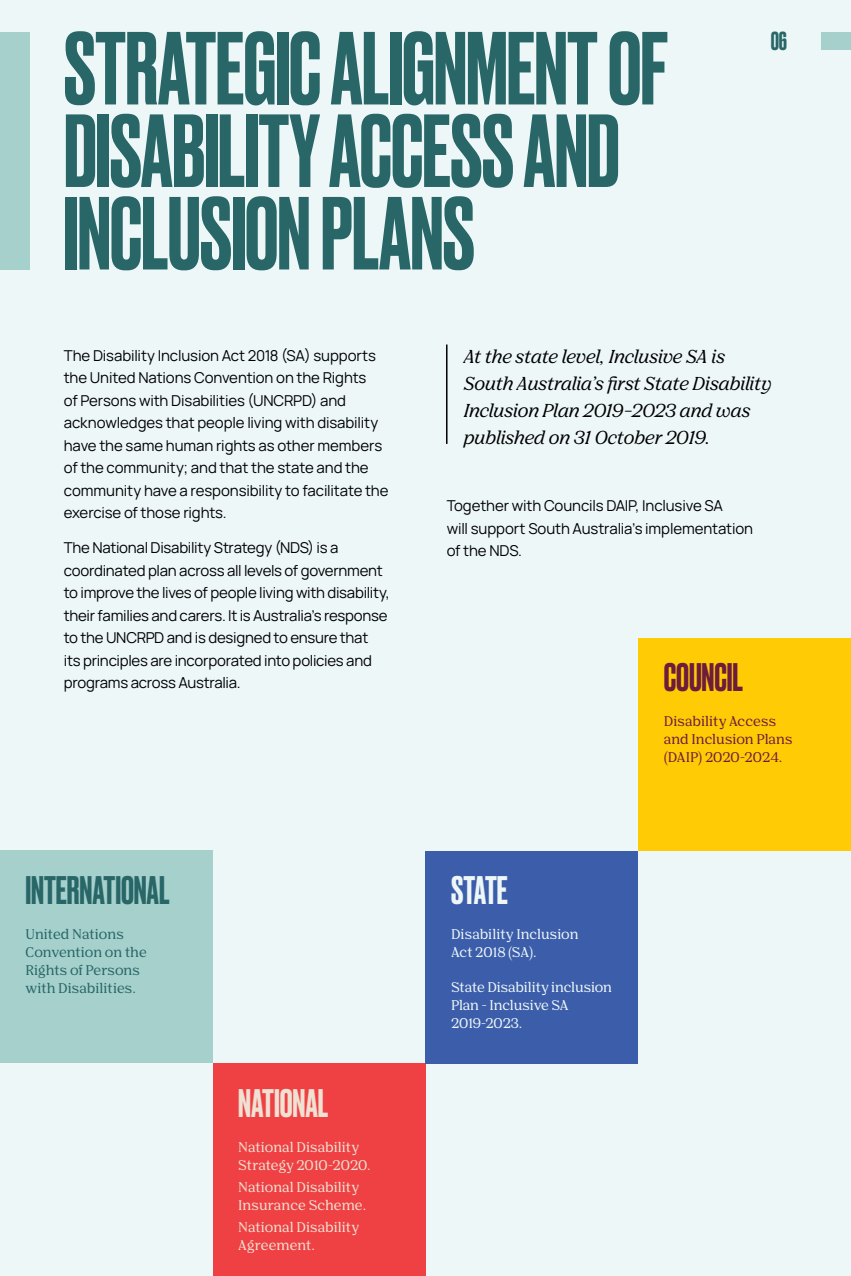
<style>
.page{position:relative;width:851px;height:1276px;background:#fff}
.page>*{position:absolute;margin:0;border:0;box-sizing:border-box;transform-origin:0 0}
.t1{font:500 97.5px/82.5px "Druk";letter-spacing:-.01em;color:#286667}
.t2{font:500 37.5px "Druk";color:#286667}
.t3{font:500 37.5px "Druk";color:#efe1d3}
.t4{font:500 37.5px "Druk";letter-spacing:-.005em;color:#6e1c3b}
.t5{font:500 37.5px "Druk";letter-spacing:-.015em;color:#edf7f8}
.t6{font:500 24.6px "Druk";color:#286667}
.t7{font:italic 600 18px/27px "Nib Pro";letter-spacing:-.005em;color:#000}
.t8{font:15px/22.5px "Manrope";letter-spacing:-.015em;color:#000}
.t9{font:600 13.5px/18px "Nib Pro";color:#efe1d3}
.t10{font:600 13.5px/18px "Nib Pro";letter-spacing:-.005em;color:#edf7f8}
.t11{font:600 13.5px/18px "Nib Pro";color:#286667}
.t12{font:600 13.5px/18px "Nib Pro";letter-spacing:.005em;color:#6e1c3b}
</style>
<div class="page">
<div style="left:0;top:0;width:850px;height:1276px;background:#edf7f8"></div>
<hr style="left:850px;top:0;width:1px;height:1276px;background:#fef0f0">
<div style="left:821px;top:32px;width:29px;height:17px;background:#a5d0cc"></div>
<div style="left:0;top:32px;width:30px;height:237px;background:#a5d0cc"></div>
<hr style="left:446px;top:344px;width:1px;height:100px;background:#000">
<div style="left:213px;top:1063px;width:212px;height:213px;background:#ef4144"></div>
<div style="left:425px;top:850px;width:213px;height:213px;background:#3c5daa"></div>
<div style="left:638px;top:638px;width:212px;height:212px;background:#ffcb05"></div>
<div style="left:0;top:850px;width:213px;height:213px;background:#a5d0cc"></div>
<hr style="left:850px;top:32px;width:1px;height:237px;background:#3c5daa">
<h1 class="t1" style="left:64px;top:22px;width:605px">STRATEGIC ALIGNMENT OF<br>DISABILITY ACCESS AND<br>INCLUSION PLANS</h1>
<h3 class="t6" style="left:770px;top:24px;width:18px">06</h3>
<p class="t8" style="left:64px;top:343px;width:326px">The Disability Inclusion Act 2018 (SA) supports the United Nations Convention on the Rights<br>of Persons with Disabilities (UNCRPD) and acknowledges that people living with disability have the same human rights as other members of the community; and that the state and the community have a responsibility to facilitate the exercise of those rights.</p>
<p class="t8" style="left:64px;top:536px;width:327px">The National Disability Strategy (NDS) is a coordinated plan across all levels of government to improve the lives of people living with disability, their families and carers. It is Australia’s response to the UNCRPD and is designed to ensure that<br>its principles are incorporated into policies and programs across Australia.</p>
<h2 class="t2" style="left:26px;top:864px;width:145px">INTERNATIONAL</h2>
<p class="t11" style="left:26px;top:925px;width:123px">United Nations<br>Convention on the<br>Rights of Persons with Disabilities.</p>
<h2 class="t3" style="left:238px;top:1077px;width:91px">NATIONAL</h2>
<p class="t9" style="left:238px;top:1137px;width:134px">National Disability<br>Strategy 2010-2020.</p>
<p class="t9" style="left:238px;top:1178px;width:129px">National Disability<br>Insurance Scheme.</p>
<p class="t9" style="left:238px;top:1218px;width:122px">National Disability<br>Agreement.</p>
<p class="t7" style="left:463px;top:342px;width:309px">At the state level, Inclusive SA is South Australia’s first State Disability Inclusion Plan 2019-2023 and was published on 31 October 2019.</p>
<p class="t8" style="left:446px;top:494px;width:308px">Together with Councils DAIP, Inclusive SA<br>will support South Australia’s implementation of the NDS.</p>
<h2 class="t5" style="left:451px;top:864px;width:58px">STATE</h2>
<p class="t10" style="left:451px;top:925px;width:129px">Disability Inclusion<br>Act 2018 (SA).</p>
<p class="t10" style="left:451px;top:978px;width:162px">State Disability inclusion<br>Plan - Inclusive SA<br>2019-2023.</p>
<h2 class="t4" style="left:663px;top:652px;width:81px">COUNCIL</h2>
<p class="t12" style="left:663px;top:712px;width:130px">Disability Access and Inclusion Plans (DAIP) 2020-2024.</p>
</div>
